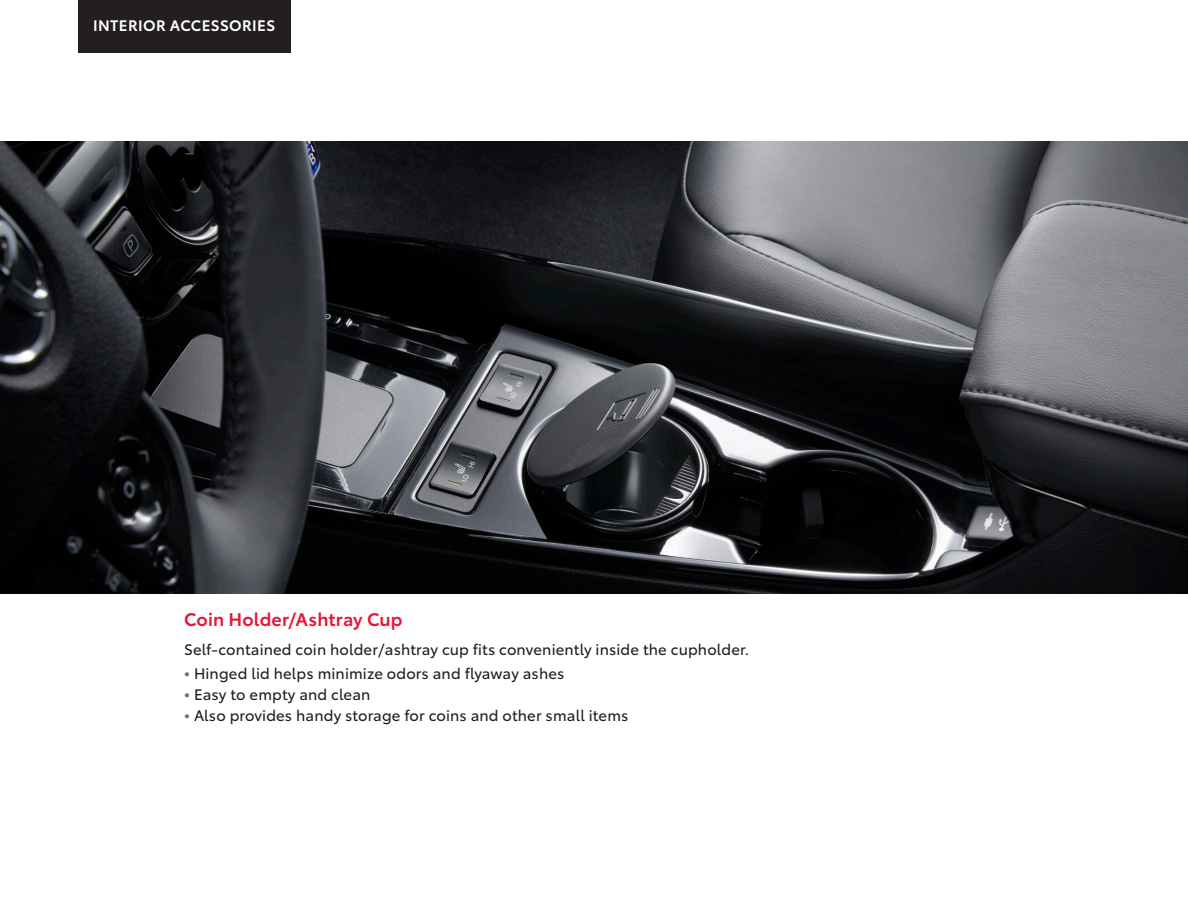
<style>
.page{position:relative;width:1188px;height:918px;background:#fff}
.page>*{position:absolute;margin:0;border:0;box-sizing:border-box;transform-origin:0 0}
._2019_Product_Name_12pt_Semibld{font:600 18px "Toyota Type";letter-spacing:.005em;color:#e51836}
._2019_BODY_COPY_Bullet_Copy{font:15px "Toyota Type";letter-spacing:.01em;color:#231f20}
._2019_BODY_COPY{font:15px "Toyota Type";letter-spacing:.01em;color:#231f20}
.t1{font:600 15px "Toyota Type";letter-spacing:.025em;color:#fff}
.s1{font-weight:700;color:#717074}
</style>
<div class="page">
<img style="left:0;top:141px;width:1188px;height:453px">
<div style="left:78px;top:0;width:212px;height:52px;background:#231f20"></div>
<p class="t1" style="left:93px;top:14px;width:184px">INTERIOR ACCESSORIES</p>
<p class="_2019_Product_Name_12pt_Semibld" style="left:184px;top:606px;width:220px">Coin Holder/Ashtray Cup</p>
<p class="_2019_BODY_COPY" style="left:184px;top:638px;width:567px">Self-contained coin holder/ashtray cup fits conveniently inside the cupholder.</p>
<p class="_2019_BODY_COPY_Bullet_Copy" style="left:184px;top:662px;width:382px"><span class="s1">•</span> Hinged lid helps minimize odors and flyaway ashes</p>
<p class="_2019_BODY_COPY_Bullet_Copy" style="left:184px;top:683px;width:188px"><span class="s1">•</span> Easy to empty and clean</p>
<p class="_2019_BODY_COPY_Bullet_Copy" style="left:184px;top:704px;width:446px"><span class="s1">•</span> Also provides handy storage for coins and other small items</p>
</div>
